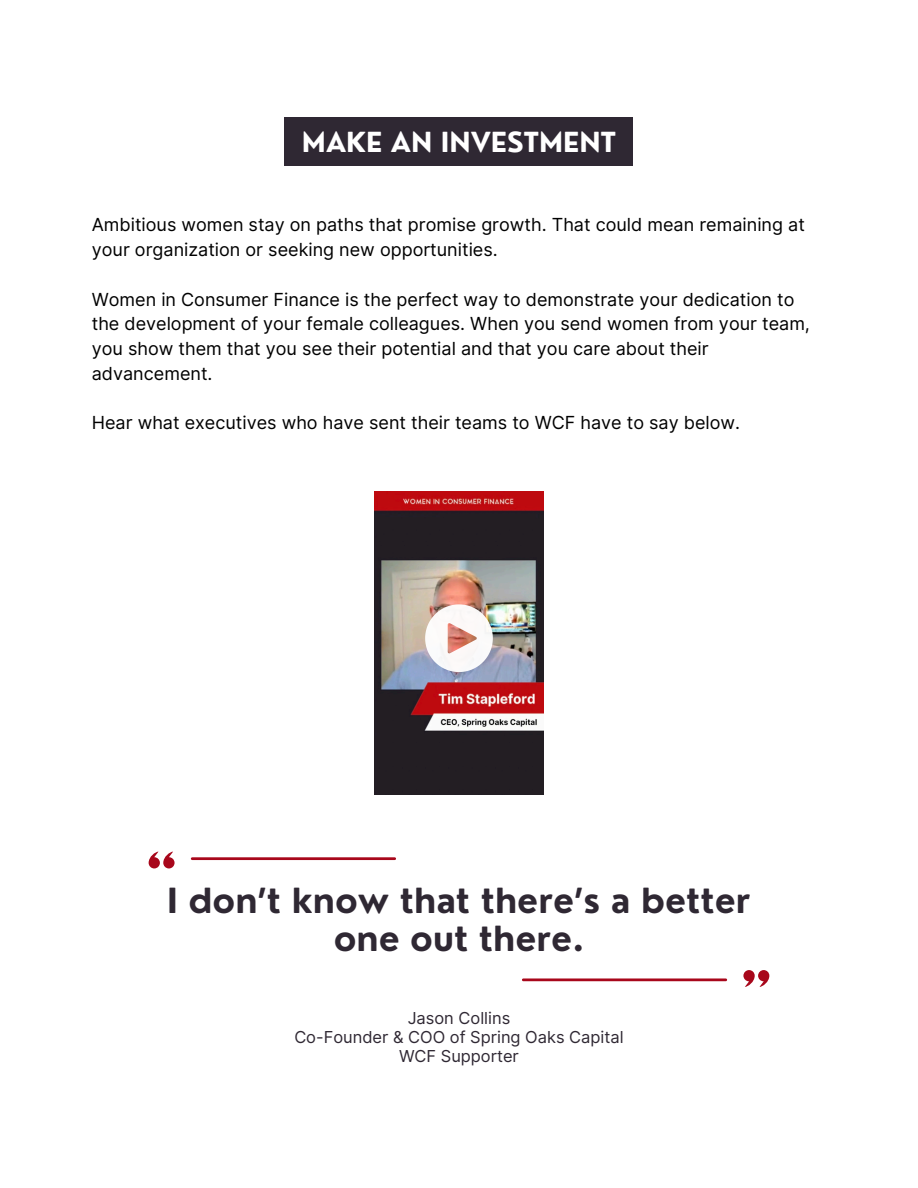
<style>
.page{position:relative;width:918px;height:1188px;background:#fff}
.page>*{position:absolute;margin:0;border:0;box-sizing:border-box;transform-origin:0 0}
.t1{font:700 33.75px/38.2px "Nourd";color:#2f2833;text-align:center}
.t2{font:700 27px "Nourd";color:#fff}
.t3{font:18px/24.8px "Inter";color:#000}
.t4{font:16.5px "Inter";color:#2f2833}
</style>
<div class="page">
<div style="left:285px;top:118px;width:348px;height:48px;background:#2f2833"></div>
<svg style="left:149px;top:852px;width:26px;height:16px"></svg>
<hr style="left:191px;top:857px;width:205px;height:3px;background:#a8071b">
<svg style="left:743px;top:970px;width:26px;height:17px"></svg>
<hr style="left:522px;top:978px;width:205px;height:3px;background:#a8071b">
<img style="left:374px;top:492px;width:170px;height:302px">
<img style="left:425px;top:604px;width:68px;height:68px">
<p class="t2" style="left:302px;top:125px;width:315px">MAKE AN INVESTMENT</p>
<p class="t3" style="left:92px;top:212px;width:715px">Ambitious women stay on paths that promise growth. That could mean remaining at your organization or seeking new opportunities.</p>
<p class="t3" style="left:92px;top:287px;width:720px">Women in Consumer Finance is the perfect way to demonstrate your dedication to the development of your female colleagues. When you send women from your team, you show them that you see their potential and that you care about their advancement.</p>
<p class="t3" style="left:92px;top:410px;width:650px">Hear what executives who have sent their teams to WCF have to say below.</p>
<h2 class="t1" style="left:167px;top:881px;width:585px">I don’t know that there’s a better one out there.</h2>
<p class="t4" style="left:408px;top:1008px;width:104px">Jason Collins</p>
<p class="t4" style="left:294px;top:1027px;width:331px">Co-Founder &amp; COO of Spring Oaks Capital</p>
<h1 class="t4" style="left:399px;top:1046px;width:121px">WCF Supporter</h1>
</div>
